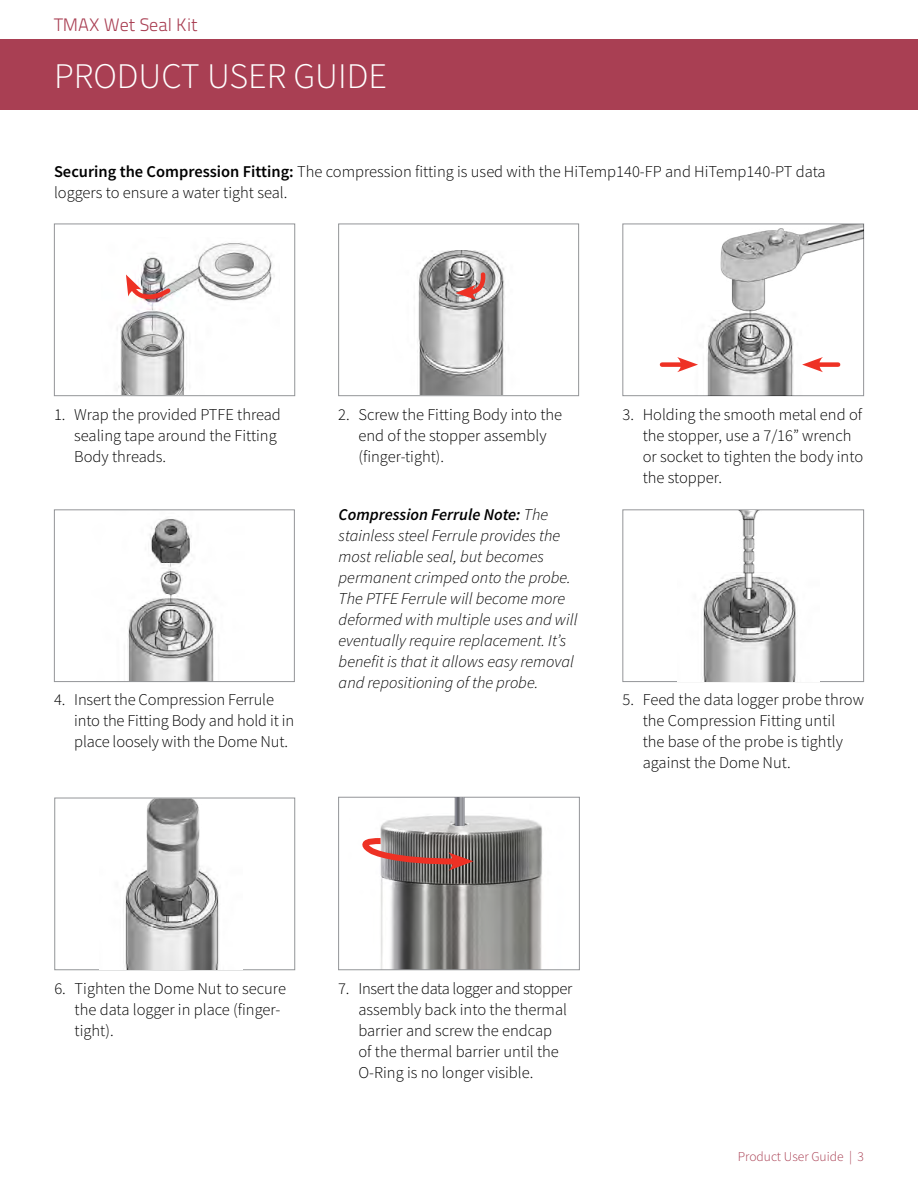
<style>
.page{position:relative;width:918px;height:1188px;background:#fff}
.page>*{position:absolute;margin:0;border:0;box-sizing:border-box;transform-origin:0 0}
.t1{font:300 36px "Source Sans Pro";color:#fff}
.t2{font:300 18px "Titillium Text 22 L";color:#a93f53}
.t3{font:300 16.5px/21px "Source Sans Pro";color:#000}
.t4{font:italic 300 16.5px/21px "Source Sans Pro";color:#000}
.t5{font:300 13.5px "Source Sans Pro";color:#a93f53}
.s1{font-weight:600}
</style>
<div class="page">
<div style="left:0;top:39px;width:918px;height:71px;background:#a93f53"></div>
<div style="left:54px;top:224px;width:241px;height:172px;border:1px solid #939598"></div>
<div style="left:338px;top:224px;width:241px;height:172px;border:1px solid #939598"></div>
<img style="left:102px;top:242px;width:177px;height:153px">
<img style="left:392px;top:250px;width:128px;height:145px">
<svg style="left:455px;top:270px;width:33px;height:30px"></svg>
<svg style="left:125px;top:275px;width:48px;height:32px"></svg>
<div style="left:622px;top:224px;width:242px;height:172px;border:1px solid #939598"></div>
<img style="left:681px;top:314px;width:128px;height:81px">
<div style="left:662px;top:362px;width:23px;height:5px;background:#ee3124"></div>
<svg style="left:677px;top:357px;width:21px;height:15px"></svg>
<div style="left:815px;top:362px;width:23px;height:5px;background:#ee3124"></div>
<svg style="left:802px;top:357px;width:21px;height:15px"></svg>
<img style="left:698px;top:225px;width:166px;height:89px">
<img style="left:127px;top:519px;width:89px;height:161px">
<div style="left:54px;top:509px;width:241px;height:173px;border:1px solid #939598"></div>
<div style="left:622px;top:509px;width:242px;height:173px;border:1px solid #939598"></div>
<div style="left:54px;top:798px;width:241px;height:172px;border:1px solid #939598"></div>
<img style="left:677px;top:575px;width:143px;height:106px">
<img style="left:100px;top:866px;width:143px;height:103px">
<img style="left:739px;top:510px;width:22px;height:88px">
<img style="left:146px;top:799px;width:56px;height:90px">
<img style="left:380px;top:815px;width:163px;height:153px">
<div style="left:338px;top:797px;width:242px;height:173px;border:1px solid #939598"></div>
<svg style="left:362px;top:835px;width:111px;height:36px;background:#9a726f"></svg>
<img style="left:447px;top:798px;width:19px;height:27px">
<p class="t2" style="left:54px;top:11px;width:145px">TMAX Wet Seal Kit</p>
<h1 class="t1" style="left:54px;top:54px;width:335px">PRODUCT USER GUIDE</h1>
<p class="t3" style="left:54px;top:161px;width:773px"><span class="s1">Securing the Compression Fitting:</span> The compression fitting is used with the HiTemp140-FP and HiTemp140-PT data loggers to ensure a water tight seal.</p>
<p class="t3" style="left:74px;top:404px;width:208px;text-indent:-20px">1. Wrap the provided PTFE thread sealing tape around the Fitting<br>Body threads.</p>
<p class="t3" style="left:358px;top:404px;width:205px;text-indent:-20px">2. Screw the Fitting Body into the end of the stopper assembly (finger-tight).</p>
<p class="t3" style="left:643px;top:404px;width:222px;text-indent:-20px">3. Holding the smooth metal end of the stopper, use a 7/16” wrench or socket to tighten the body into the stopper.</p>
<p class="t4" style="left:339px;top:504px;width:240px"><span class="s1">Compression Ferrule Note:</span> The stainless steel Ferrule provides the most reliable seal, but becomes permanent crimped onto the probe.<br>The PTFE Ferrule will become more deformed with multiple uses and will eventually require replacement. It’s benefit is that it allows easy removal and repositioning of the probe.</p>
<p class="t3" style="left:74px;top:689px;width:222px;text-indent:-20px">4. Insert the Compression Ferrule into the Fitting Body and hold it in place loosely with the Dome Nut.</p>
<p class="t3" style="left:643px;top:689px;width:223px;text-indent:-20px">5. Feed the data logger probe throw the Compression Fitting until<br>the base of the probe is tightly against the Dome Nut.</p>
<p class="t3" style="left:75px;top:978px;width:213px;text-indent:-20px">6. Tighten the Dome Nut to secure the data logger in place (finger&shy;tight).</p>
<p class="t3" style="left:358px;top:978px;width:215px;text-indent:-20px">7. Insert the data logger and stopper assembly back into the thermal barrier and screw the endcap<br>of the thermal barrier until the<br>O-Ring is no longer visible.</p>
<p class="t5" style="left:738px;top:1148px;width:128px">Product User Guide | 3</p>
</div>
